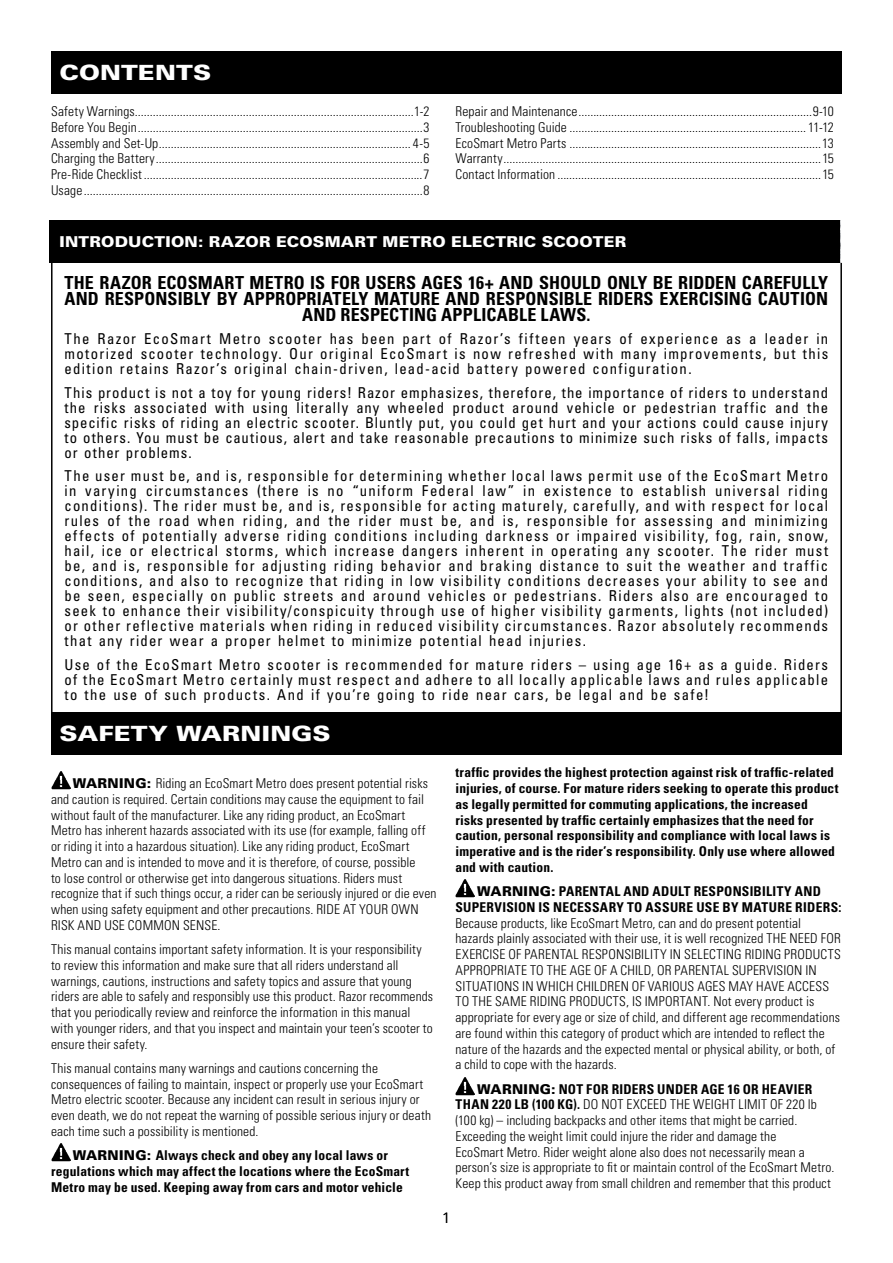
<style>
.page{position:relative;width:893px;height:1263px;background:#fff}
.page>*{position:absolute;margin:0;border:0;box-sizing:border-box;transform-origin:0 0}
.t1{font:900 21px "Univers LT Std";letter-spacing:.005em;color:#fff;scale:1.2 1}
.t2{font:700 condensed 18px/15.8px "Univers LT Std";letter-spacing:.005em;color:#000;text-align:center}
.t3{font:condensed 15px/15px "Univers LT Std";letter-spacing:.085em;color:#000;text-align:justify}
.t4{font:900 15px "Univers LT Std";letter-spacing:.015em;color:#fff;scale:1.07 1}
.t5{font:300 15px "Univers LT Std";color:#000}
.t6{font:300 condensed 13.5px/15.8px "Univers LT Std";letter-spacing:.01em;color:#000}
.t7{font:700 condensed 13.5px/15.8px "Univers LT Std";letter-spacing:.015em;color:#000;text-align:center}
.s1{font-weight:900;font-stretch:normal}
.s2{font-weight:700}
</style>
<div class="page">
<div style="left:50px;top:220px;width:790px;height:43px;background:#000"></div>
<div style="left:51px;top:51px;width:791px;height:43px;background:#000"></div>
<div style="left:51px;top:712px;width:791px;height:43px;background:#000"></div>
<hr style="left:51px;top:263px;width:2px;height:449px;background:#000">
<hr style="left:840px;top:263px;width:2px;height:449px;background:#000">
<img style="left:51px;top:771px;width:19px;height:19px">
<img style="left:51px;top:1143px;width:19px;height:19px">
<img style="left:455px;top:879px;width:20px;height:19px">
<img style="left:455px;top:1077px;width:20px;height:18px">
<h1 class="t1" style="left:60px;top:59px;width:128px">CONTENTS</h1>
<h1 class="t1" style="left:60px;top:59px;width:119px">HEADLINE</h1>
<p class="t6" style="left:51px;top:103px;width:380px;text-align:justify">Safety Warnings.............................................................................................1-2<br>Before You Begin...............................................................................................3<br>Assembly and Set-Up.................................................................................... 4-5<br>Charging the Battery.........................................................................................6<br>Pre-Ride Checklist .............................................................................................7<br>Usage .................................................................................................................8</p>
<p class="t6" style="left:455px;top:103px;width:380px;text-align:justify">Repair and Maintenance..............................................................................9-10<br>Troubleshooting Guide ............................................................................... 11-12<br>EcoSmart Metro Parts ....................................................................................13<br>Warranty..........................................................................................................15<br>Contact Information ........................................................................................15</p>
<p class="t4" style="left:60px;top:232px;width:531px">INTRODUCTION: RAZOR ECOSMART METRO ELECTRIC SCOOTER</p>
<h2 class="t2" style="left:65px;top:275px;width:765px">THE RAZOR ECOSMART METRO IS FOR USERS AGES 16+ AND SHOULD ONLY BE RIDDEN CAREFULLY<br>AND RESPONSIBLY BY APPROPRIATELY MATURE AND RESPONSIBLE RIDERS EXERCISING CAUTION<br>AND RESPECTING APPLICABLE LAWS.</h2>
<p class="t3" style="left:65px;top:331px;width:765px">The Razor EcoSmart Metro scooter has been part of Razor’s fifteen years of experience as a leader in motorized scooter technology. Our original EcoSmart is now refreshed with many improvements, but this edition retains Razor’s original chain-driven, lead-acid battery powered configuration.</p>
<p class="t3" style="left:65px;top:384px;width:765px">This product is not a toy for young riders! Razor emphasizes, therefore, the importance of riders to understand the risks associated with using literally any wheeled product around vehicle or pedestrian traffic and the specific risks of riding an electric scooter. Bluntly put, you could get hurt and your actions could cause injury to others. You must be cautious, alert and take reasonable precautions to minimize such risks of falls, impacts or other problems.</p>
<p class="t3" style="left:65px;top:468px;width:765px">The user must be, and is, responsible for determining whether local laws permit use of the EcoSmart Metro in varying circumstances (there is no “uniform Federal law” in existence to establish universal riding conditions). The rider must be, and is, responsible for acting maturely, carefully, and with respect for local rules of the road when riding, and the rider must be, and is, responsible for assessing and minimizing effects of potentially adverse riding conditions including darkness or impaired visibility, fog, rain, snow, hail, ice or electrical storms, which increase dangers inherent in operating any scooter. The rider must be, and is, responsible for adjusting riding behavior and braking distance to suit the weather and traffic conditions, and also to recognize that riding in low visibility conditions decreases your ability to see and be seen, especially on public streets and around vehicles or pedestrians. Riders also are encouraged to seek to enhance their visibility/conspicuity through use of higher visibility garments, lights (not included) or other reflective materials when riding in reduced visibility circumstances. Razor absolutely recommends that any rider wear a proper helmet to minimize potential head injuries.</p>
<p class="t3" style="left:65px;top:656px;width:765px">Use of the EcoSmart Metro scooter is recommended for mature riders – using age 16+ as a guide. Riders of the EcoSmart Metro certainly must respect and adhere to all locally applicable laws and rules applicable to the use of such products. And if you’re going to ride near cars, be legal and be safe!</p>
<h1 class="t1" style="left:60px;top:720px;width:227px">SAFETY WARNINGS</h1>
<p class="t6" style="left:51px;top:775px;width:387px;text-indent:22px"><span class="s1">WARNING:</span> Riding an EcoSmart Metro does present potential risks and caution is required. Certain conditions may cause the equipment to fail without fault of the manufacturer. Like any riding product, an EcoSmart Metro has inherent hazards associated with its use (for example, falling off or riding it into a hazardous situation). Like any riding product, EcoSmart Metro can and is intended to move and it is therefore, of course, possible<br>to lose control or otherwise get into dangerous situations. Riders must recognize that if such things occur, a rider can be seriously injured or die even when using safety equipment and other precautions. RIDE AT YOUR OWN RISK AND USE COMMON SENSE.</p>
<p class="t6" style="left:51px;top:941px;width:384px">This manual contains important safety information. It is your responsibility to review this information and make sure that all riders understand all warnings, cautions, instructions and safety topics and assure that young riders are able to safely and responsibly use this product. Razor recommends that you periodically review and reinforce the information in this manual with younger riders, and that you inspect and maintain your teen’s scooter to ensure their safety.</p>
<p class="t6" style="left:51px;top:1060px;width:381px">This manual contains many warnings and cautions concerning the consequences of failing to maintain, inspect or properly use your EcoSmart Metro electric scooter. Because any incident can result in serious injury or even death, we do not repeat the warning of possible serious injury or death each time such a possibility is mentioned.</p>
<p class="t7" style="left:51px;top:1147px;width:360px"><span class="s1">WARNING:</span> Always check and obey any local laws or regulations which may affect the locations where the EcoSmart<br>Metro may be used. Keeping away from cars and motor vehicle</p>
<p class="t7" style="left:455px;top:765px;width:384px;text-align:left">traffic provides the highest protection against risk of traffic-related injuries, of course. For mature riders seeking to operate this product as legally permitted for commuting applications, the increased risks presented by traffic certainly emphasizes that the need for caution, personal responsibility and compliance with local laws is imperative and is the rider’s responsibility. Only use where allowed and with caution.</p>
<p class="t7" style="left:455px;top:883px;width:388px"><span class="s1">WARNING:</span> PARENTAL AND ADULT RESPONSIBILITY AND<br>SUPERVISION IS NECESSARY TO ASSURE USE BY MATURE RIDERS:</p>
<p class="t6" style="left:455px;top:915px;width:387px">Because products, like EcoSmart Metro, can and do present potential hazards plainly associated with their use, it is well recognized THE NEED FOR EXERCISE OF PARENTAL RESPONSIBILITY IN SELECTING RIDING PRODUCTS APPROPRIATE TO THE AGE OF A CHILD, OR PARENTAL SUPERVISION IN SITUATIONS IN WHICH CHILDREN OF VARIOUS AGES MAY HAVE ACCESS TO THE SAME RIDING PRODUCTS, IS IMPORTANT. Not every product is appropriate for every age or size of child, and different age recommendations are found within this category of product which are intended to reflect the nature of the hazards and the expected mental or physical ability, or both, of a child to cope with the hazards.</p>
<p class="t6" style="left:455px;top:1081px;width:380px;text-indent:22px"><span class="s1">WARNING:</span> <span class="s2">NOT FOR RIDERS UNDER AGE 16 OR HEAVIER THAN 220 LB (100 KG).</span> DO NOT EXCEED THE WEIGHT LIMIT OF 220 lb (100 kg) – including backpacks and other items that might be carried.<br>Exceeding the weight limit could injure the rider and damage the<br>EcoSmart Metro. Rider weight alone also does not necessarily mean a person’s size is appropriate to fit or maintain control of the EcoSmart Metro.<br>Keep this product away from small children and remember that this product</p>
<p class="t5" style="left:442px;top:1208px;width:10px">1</p>
</div>
